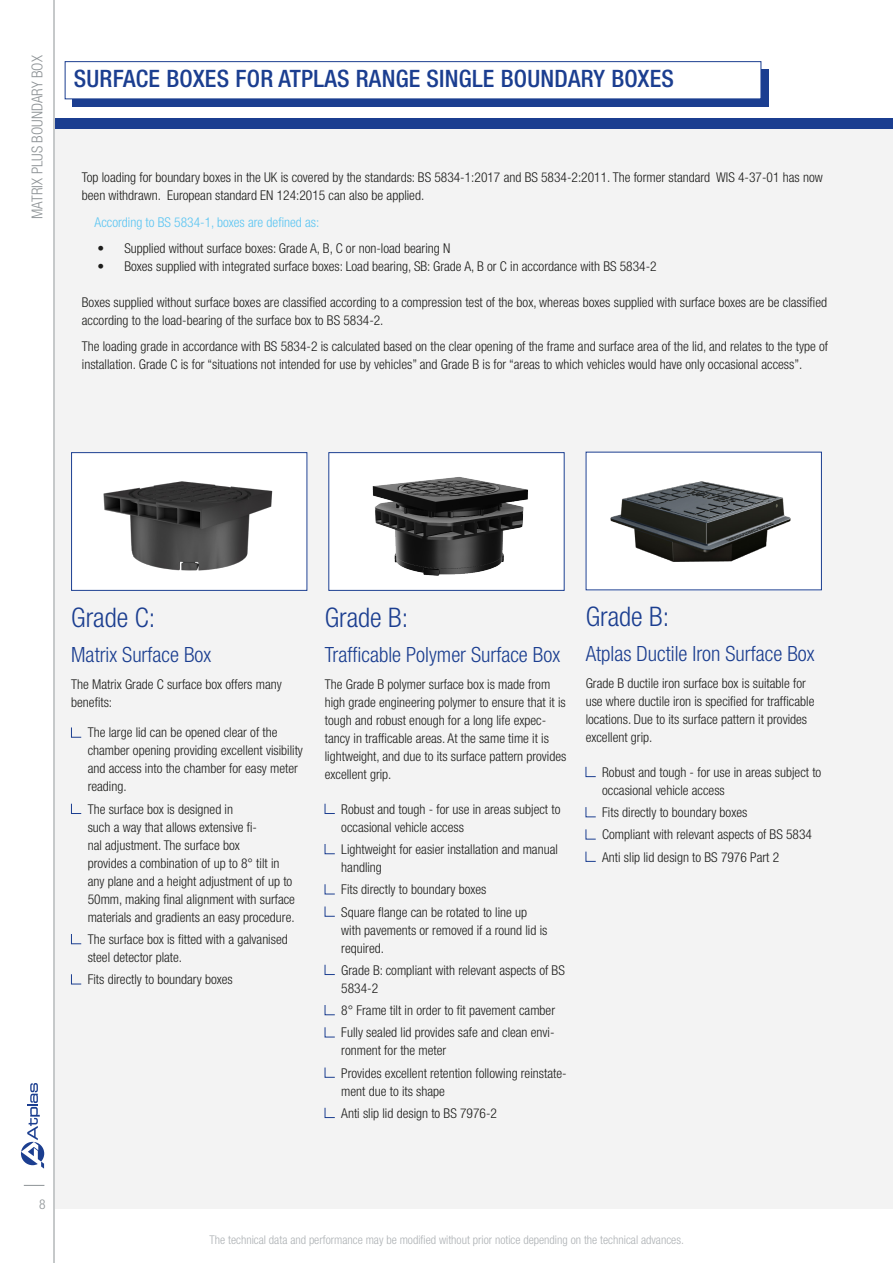
<style>
.page{position:relative;width:893px;height:1263px;background:#fff}
.page>*{position:absolute;margin:0;border:0;box-sizing:border-box;transform-origin:0 0}
.t1{font:300 condensed 27px "Helvetica Neue LT Pro";color:#1b3e90}
.body{font:500 condensed 24px "Helvetica Neue LT Pro";letter-spacing:.01em;color:#1b3e90}
.t2{font:300 condensed 21px "Helvetica Neue LT Pro";color:#1b3e90}
.t3{font:300 condensed 15px "Helvetica Neue LT Pro";color:#8e9396}
.t4{font:300 condensed 13.5px/18px "Helvetica Neue LT Pro";color:#1d1d1b}
.t5{font:300 condensed 13.5px "Helvetica Neue LT Pro";color:#5bc5f2}
.t6{font:300 condensed 13.5px "Helvetica Neue LT Pro";color:#8e9396}
.t7{font:300 condensed 12px "Helvetica Neue LT Pro";color:#adb1b4}
</style>
<div class="page">
<svg style="left:20px;top:0;width:34px;height:1263px"></svg>
<svg style="left:24px;top:1185px;width:20px;height:1px"></svg>
<svg style="left:21px;top:1083px;width:23px;height:86px"></svg>
<div style="left:56px;top:129px;width:837px;height:1080px;background:#f3f3f3"></div>
<div style="left:72px;top:69px;width:696px;height:38px;background:#1b3e90"></div>
<div style="left:65px;top:62px;width:696px;height:37px;background:#fff"></div>
<div style="left:65px;top:61px;width:696px;height:38px;border:1px solid #1b3e90"></div>
<div style="left:71px;top:452px;width:236px;height:139px;background:#fff"></div>
<img style="left:103px;top:481px;width:170px;height:90px">
<svg style="left:71px;top:727px;width:11px;height:11px"></svg>
<svg style="left:71px;top:803px;width:11px;height:11px"></svg>
<svg style="left:71px;top:934px;width:11px;height:10px"></svg>
<svg style="left:71px;top:974px;width:11px;height:10px"></svg>
<div style="left:328px;top:452px;width:236px;height:139px;background:#fff"></div>
<img style="left:372px;top:477px;width:156px;height:99px">
<svg style="left:325px;top:803px;width:10px;height:11px"></svg>
<svg style="left:325px;top:844px;width:10px;height:10px"></svg>
<svg style="left:325px;top:884px;width:10px;height:10px"></svg>
<svg style="left:325px;top:906px;width:10px;height:11px"></svg>
<svg style="left:325px;top:964px;width:10px;height:11px"></svg>
<svg style="left:325px;top:1005px;width:10px;height:10px"></svg>
<svg style="left:325px;top:1027px;width:10px;height:10px"></svg>
<svg style="left:325px;top:1067px;width:10px;height:11px"></svg>
<svg style="left:325px;top:1107px;width:10px;height:11px"></svg>
<div style="left:71px;top:452px;width:236px;height:139px;border:1px solid #1b3e90"></div>
<div style="left:328px;top:452px;width:236px;height:139px;border:1px solid #1b3e90"></div>
<svg style="left:585px;top:766px;width:11px;height:11px"></svg>
<svg style="left:585px;top:807px;width:11px;height:10px"></svg>
<svg style="left:585px;top:829px;width:11px;height:10px"></svg>
<svg style="left:585px;top:851px;width:11px;height:11px"></svg>
<div style="left:586px;top:452px;width:236px;height:138px;background:#fff"></div>
<div style="left:55px;top:118px;width:838px;height:11px;background:#1b3e90"></div>
<img style="left:610px;top:481px;width:181px;height:81px">
<p class="t3" style="left:29px;top:219px;width:165px;rotate:-90deg">MATRIX PLUS BOUNDARY BOX</p>
<p class="body" style="left:74px;top:65px;width:602px">SURFACE BOXES FOR ATPLAS RANGE SINGLE BOUNDARY BOXES</p>
<p class="t4" style="left:82px;top:169px;width:742px">Top loading for boundary boxes in the UK is covered by the standards: BS 5834-1:2017 and BS 5834-2:2011. The former standard WIS 4-37-01 has now been withdrawn. European standard EN 124:2015 can also be applied.</p>
<p class="t5" style="left:95px;top:214px;width:226px">According to BS 5834-1, boxes are defined as:</p>
<p class="t4" style="left:97px;top:240px;width:354px">• Supplied without surface boxes: Grade A, B, C or non-load bearing N</p>
<p class="t4" style="left:97px;top:258px;width:561px">• Boxes supplied with integrated surface boxes: Load bearing, SB: Grade A, B or C in accordance with BS 5834-2</p>
<p class="t4" style="left:82px;top:293px;width:747px">Boxes supplied without surface boxes are classified according to a compression test of the box, whereas boxes supplied with surface boxes are be classified according to the load-bearing of the surface box to BS 5834-2.</p>
<p class="t4" style="left:82px;top:337px;width:748px">The loading grade in accordance with BS 5834-2 is calculated based on the clear opening of the frame and surface area of the lid, and relates to the type of installation. Grade C is for “situations not intended for use by vehicles” and Grade B is for “areas to which vehicles would have only occasional access”.</p>
<p class="t1" style="left:71px;top:602px;width:85px">Grade C:</p>
<p class="t2" style="left:71px;top:643px;width:142px">Matrix Surface Box</p>
<p class="t4" style="left:71px;top:675px;width:212px">The Matrix Grade C surface box offers many benefits:</p>
<p class="t4" style="left:88px;top:723px;width:217px">The large lid can be opened clear of the chamber opening providing excellent visibility and access into the chamber for easy meter reading.</p>
<p class="t4" style="left:88px;top:800px;width:209px">The surface box is designed in<br>such a way that allows extensive fi-<br>nal adjustment. The surface box<br>provides a combination of up to 8° tilt in any plane and a height adjustment of up to 50mm, making final alignment with surface materials and gradients an easy procedure.</p>
<p class="t4" style="left:88px;top:930px;width:202px">The surface box is fitted with a galvanised steel detector plate.</p>
<p class="t4" style="left:88px;top:970px;width:147px">Fits directly to boundary boxes</p>
<p class="t1" style="left:325px;top:602px;width:85px">Grade B:</p>
<p class="t2" style="left:325px;top:643px;width:237px">Trafficable Polymer Surface Box</p>
<p class="t4" style="left:325px;top:675px;width:243px">The Grade B polymer surface box is made from high grade engineering polymer to ensure that it is tough and robust enough for a long life expec&shy;tancy in trafficable areas. At the same time it is lightweight, and due to its surface pattern provides excellent grip.</p>
<p class="t4" style="left:341px;top:800px;width:221px">Robust and tough - for use in areas subject to occasional vehicle access</p>
<p class="t4" style="left:341px;top:840px;width:218px">Lightweight for easier installation and manual handling</p>
<p class="t4" style="left:341px;top:880px;width:147px">Fits directly to boundary boxes</p>
<p class="t4" style="left:341px;top:903px;width:208px">Square flange can be rotated to line up with pavements or removed if a round lid is required.</p>
<p class="t4" style="left:341px;top:961px;width:225px">Grade B: compliant with relevant aspects of BS<br>5834-2</p>
<p class="t4" style="left:341px;top:1001px;width:215px">8° Frame tilt in order to fit pavement camber</p>
<p class="t4" style="left:341px;top:1023px;width:215px">Fully sealed lid provides safe and clean envi&shy;ronment for the meter</p>
<p class="t4" style="left:341px;top:1064px;width:227px">Provides excellent retention following reinstate&shy;ment due to its shape</p>
<p class="t4" style="left:341px;top:1104px;width:157px">Anti slip lid design to BS 7976-2</p>
<p class="t1" style="left:586px;top:601px;width:85px">Grade B:</p>
<p class="t2" style="left:586px;top:642px;width:230px">Atplas Ductile Iron Surface Box</p>
<p class="t4" style="left:586px;top:674px;width:230px">Grade B ductile iron surface box is suitable for use where ductile iron is specified for trafficable locations. Due to its surface pattern it provides excellent grip.</p>
<p class="t4" style="left:602px;top:763px;width:221px">Robust and tough - for use in areas subject to occasional vehicle access</p>
<p class="t4" style="left:602px;top:803px;width:147px">Fits directly to boundary boxes</p>
<p class="t4" style="left:602px;top:825px;width:211px">Compliant with relevant aspects of BS 5834</p>
<p class="t4" style="left:602px;top:848px;width:178px">Anti slip lid design to BS 7976 Part 2</p>
<p class="t6" style="left:39px;top:1196px;width:8px">8</p>
<p class="t7" style="left:209px;top:1233px;width:476px">The technical data and performance may be modified without prior notice depending on the technical advances.</p>
</div>
